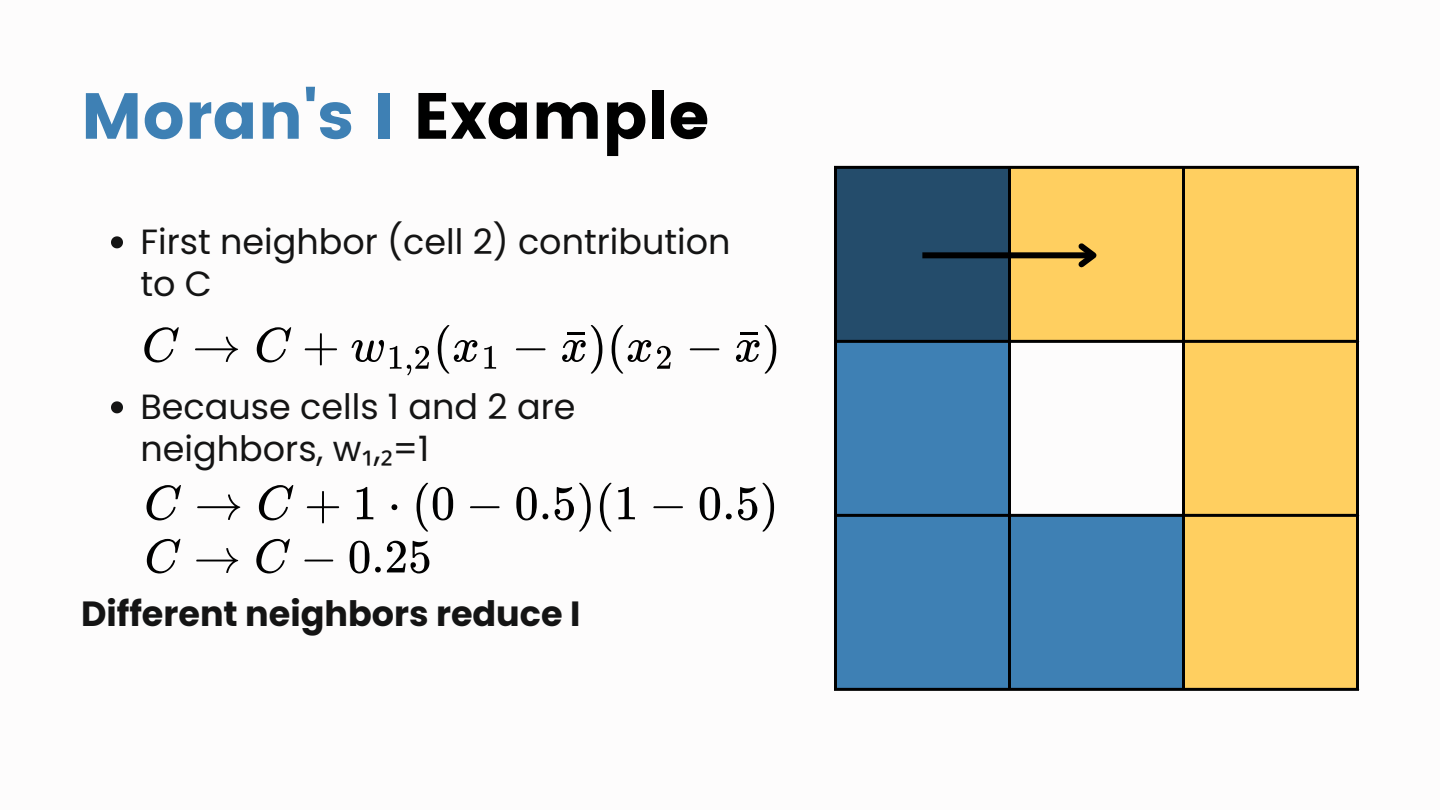
<style>
.page{position:relative;width:1440px;height:810px;background:#fff}
.page>*{position:absolute;margin:0;border:0;box-sizing:border-box;transform-origin:0 0}
.t1{font:65px "Poppins";color:#3e80b4}
.t2{font:35px/41.2px "Poppins";color:#141414}
.t3{font:700 35px "Poppins";color:#141414}
.s1{color:#000}
.s2{font-family:"Noto Sans"}
</style>
<div class="page">
<div style="left:835px;top:167px;width:175px;height:175px;background:#244c6b"></div>
<div style="left:1011px;top:169px;width:345px;height:519px;background:#ffcf60"></div>
<svg style="left:837px;top:343px;width:345px;height:345px;fill:#3e80b4"></svg>
<hr style="left:834px;top:169px;width:3px;height:519px;background:#000">
<hr style="left:1008px;top:169px;width:3px;height:519px;background:#000">
<hr style="left:1182px;top:169px;width:3px;height:519px;background:#000">
<hr style="left:1356px;top:169px;width:3px;height:519px;background:#000">
<hr style="left:834px;top:166px;width:525px;height:3px;background:#000">
<hr style="left:834px;top:340px;width:525px;height:3px;background:#000">
<hr style="left:834px;top:514px;width:525px;height:3px;background:#000">
<hr style="left:834px;top:688px;width:525px;height:3px;background:#000">
<svg style="left:111px;top:236px;width:12px;height:12px"></svg>
<svg style="left:111px;top:401px;width:12px;height:12px"></svg>
<svg style="left:144px;top:327px;width:35px;height:36px"></svg>
<svg style="left:195px;top:337px;width:43px;height:25px"></svg>
<svg style="left:257px;top:327px;width:34px;height:36px"></svg>
<svg style="left:305px;top:333px;width:32px;height:32px"></svg>
<svg style="left:352px;top:340px;width:32px;height:22px"></svg>
<svg style="left:390px;top:346px;width:39px;height:29px"></svg>
<svg style="left:438px;top:325px;width:39px;height:49px"></svg>
<svg style="left:484px;top:346px;width:12px;height:23px"></svg>
<svg style="left:516px;top:348px;width:30px;height:2px"></svg>
<svg style="left:562px;top:325px;width:40px;height:49px"></svg>
<svg style="left:612px;top:325px;width:39px;height:49px"></svg>
<svg style="left:657px;top:346px;width:14px;height:23px"></svg>
<svg style="left:690px;top:348px;width:29px;height:2px"></svg>
<svg style="left:736px;top:325px;width:40px;height:49px"></svg>
<svg style="left:147px;top:539px;width:33px;height:35px"></svg>
<svg style="left:196px;top:548px;width:42px;height:25px"></svg>
<svg style="left:256px;top:539px;width:34px;height:35px"></svg>
<svg style="left:304px;top:560px;width:29px;height:1px"></svg>
<svg style="left:350px;top:541px;width:19px;height:33px"></svg>
<svg style="left:375px;top:567px;width:6px;height:5px"></svg>
<svg style="left:387px;top:541px;width:42px;height:33px"></svg>
<svg style="left:147px;top:485px;width:34px;height:35px"></svg>
<svg style="left:197px;top:494px;width:43px;height:26px"></svg>
<svg style="left:259px;top:485px;width:34px;height:35px"></svg>
<svg style="left:307px;top:491px;width:32px;height:32px"></svg>
<svg style="left:357px;top:487px;width:16px;height:32px"></svg>
<svg style="left:391px;top:504px;width:6px;height:6px"></svg>
<svg style="left:417px;top:483px;width:36px;height:49px"></svg>
<svg style="left:470px;top:506px;width:30px;height:2px"></svg>
<svg style="left:516px;top:487px;width:32px;height:33px"></svg>
<svg style="left:555px;top:483px;width:36px;height:49px"></svg>
<svg style="left:600px;top:483px;width:11px;height:49px"></svg>
<svg style="left:618px;top:487px;width:17px;height:32px"></svg>
<svg style="left:653px;top:506px;width:30px;height:2px"></svg>
<svg style="left:700px;top:487px;width:20px;height:33px"></svg>
<svg style="left:726px;top:514px;width:6px;height:5px"></svg>
<svg style="left:738px;top:483px;width:36px;height:49px"></svg>
<div style="left:922px;top:252px;width:171px;height:6px;background:#000"></div>
<svg style="left:1073px;top:238px;width:30px;height:35px"></svg>
<h1 class="t1" style="left:81px;top:78px;width:630px">Moran's I <span class="s1">Example</span></h1>
<p class="t2" style="left:140px;top:222px;width:592px">First neighbor (cell 2) contribution to C</p>
<p class="t2" style="left:140px;top:387px;width:436px">Because cells 1 and 2 are neighbors, w<span class="s2">₁</span>,<span class="s2">₂</span>=1</p>
<p class="t3" style="left:81px;top:589px;width:501px">Different neighbors reduce I</p>
</div>
